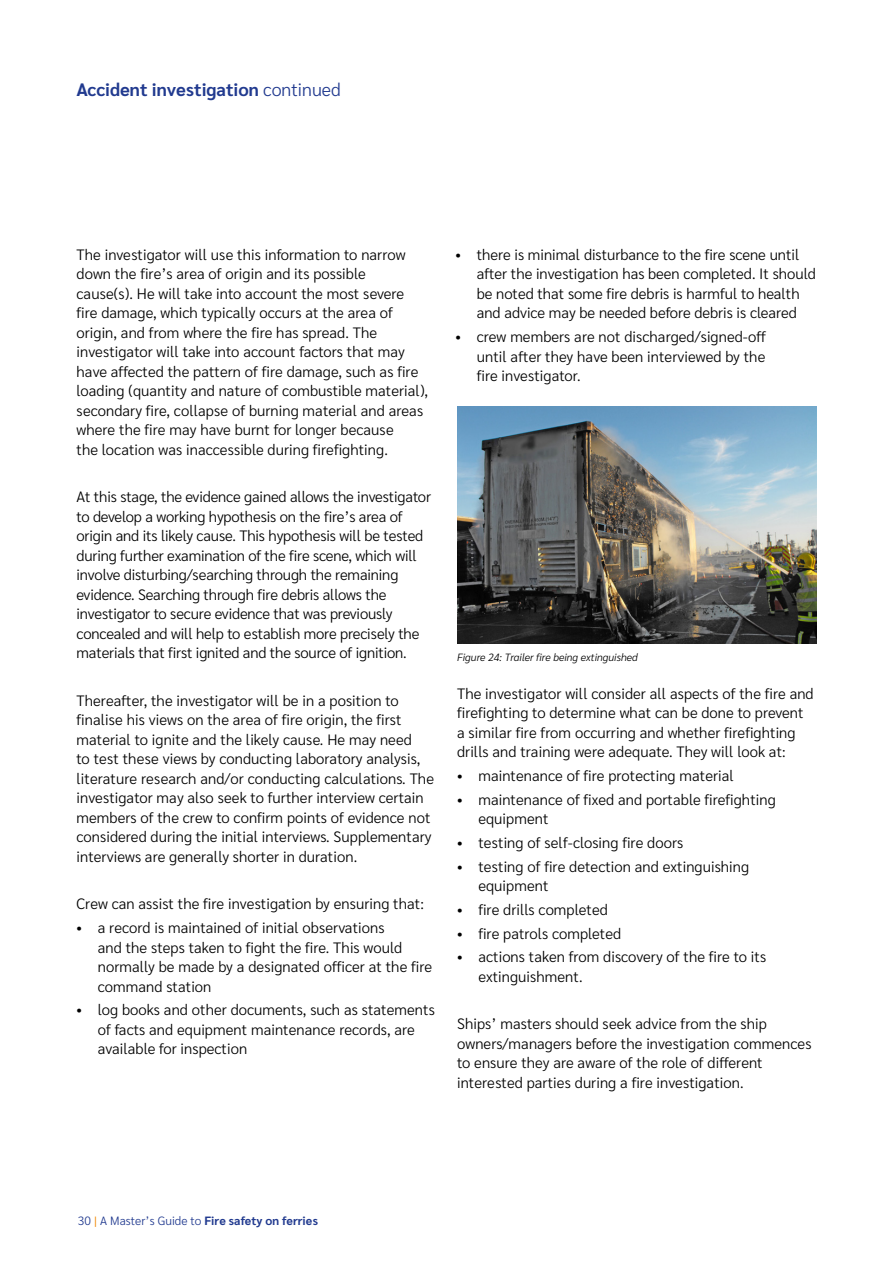
<style>
.page{position:relative;width:893px;height:1263px;background:#fff}
.page>*{position:absolute;margin:0;border:0;box-sizing:border-box;transform-origin:0 0}
.Legal{font:700 18px "Sarabun";color:#213a8f}
.Body_Copy_balanced{font:300 15px/19.5px "Sarabun";letter-spacing:.005em;color:#000}
.Body_copy{font:300 15px/19.5px "Sarabun";letter-spacing:.005em;color:#000}
.t1{font:700 12px "Sarabun";letter-spacing:.005em;color:#213a8f}
.t2{font:italic 300 10.5px "Sarabun";color:#000}
.s1{font-weight:300}
.s2{font-weight:300;color:#f18700}
</style>
<div class="page">
<img style="left:457px;top:406px;width:359px;height:238px">
<p class="Legal" style="left:77px;top:79px;width:266px">Accident investigation <span class="s1">continued</span></p>
<p class="Body_Copy_balanced" style="left:77px;top:245px;width:353px">The investigator will use this information to narrow down the fire’s area of origin and its possible<br>cause(s). He will take into account the most severe fire damage, which typically occurs at the area of origin, and from where the fire has spread. The investigator will take into account factors that may have affected the pattern of fire damage, such as fire loading (quantity and nature of combustible material), secondary fire, collapse of burning material and areas where the fire may have burnt for longer because<br>the location was inaccessible during firefighting.</p>
<p class="Body_Copy_balanced" style="left:77px;top:487px;width:356px">At this stage, the evidence gained allows the investigator to develop a working hypothesis on the fire’s area of origin and its likely cause. This hypothesis will be tested during further examination of the fire scene, which will involve disturbing/searching through the remaining evidence. Searching through fire debris allows the investigator to secure evidence that was previously concealed and will help to establish more precisely the materials that first ignited and the source of ignition.</p>
<p class="Body_Copy_balanced" style="left:77px;top:691px;width:359px">Thereafter, the investigator will be in a position to finalise his views on the area of fire origin, the first material to ignite and the likely cause. He may need<br>to test these views by conducting laboratory analysis, literature research and/or conducting calculations. The investigator may also seek to further interview certain members of the crew to confirm points of evidence not considered during the initial interviews. Supplementary interviews are generally shorter in duration.</p>
<p class="Body_Copy_balanced" style="left:77px;top:894px;width:349px">Crew can assist the fire investigation by ensuring that:</p>
<p class="Body_Copy_balanced" style="left:98px;top:918px;width:336px;text-indent:-21px">• a record is maintained of initial observations<br>and the steps taken to fight the fire. This would normally be made by a designated officer at the fire command station</p>
<p class="Body_Copy_balanced" style="left:98px;top:1000px;width:339px;text-indent:-21px">• log books and other documents, such as statements of facts and equipment maintenance records, are available for inspection</p>
<p class="Body_Copy_balanced" style="left:477px;top:245px;width:340px;text-indent:-21px">• there is minimal disturbance to the fire scene until after the investigation has been completed. It should be noted that some fire debris is harmful to health and advice may be needed before debris is cleared</p>
<p class="Body_Copy_balanced" style="left:477px;top:327px;width:291px;text-align:justify;text-indent:-21px">• crew members are not discharged/signed-off until after they have been interviewed by the fire investigator.</p>
<p class="t2" style="left:457px;top:651px;width:182px">Figure 24: Trailer fire being extinguished</p>
<p class="Body_copy" style="left:457px;top:684px;width:358px">The investigator will consider all aspects of the fire and firefighting to determine what can be done to prevent a similar fire from occurring and whether firefighting drills and training were adequate. They will look at:</p>
<p class="Body_Copy_balanced" style="left:457px;top:766px;width:278px">• maintenance of fire protecting material</p>
<p class="Body_Copy_balanced" style="left:478px;top:790px;width:299px;text-indent:-21px">• maintenance of fixed and portable firefighting equipment</p>
<p class="Body_Copy_balanced" style="left:457px;top:833px;width:228px">• testing of self-closing fire doors</p>
<p class="Body_Copy_balanced" style="left:478px;top:857px;width:272px;text-indent:-21px">• testing of fire detection and extinguishing equipment</p>
<p class="Body_Copy_balanced" style="left:457px;top:900px;width:152px">• fire drills completed</p>
<p class="Body_Copy_balanced" style="left:457px;top:924px;width:166px">• fire patrols completed</p>
<p class="Body_Copy_balanced" style="left:478px;top:947px;width:289px;text-indent:-21px">• actions taken from discovery of the fire to its extinguishment.</p>
<p class="Body_copy" style="left:457px;top:1014px;width:356px">Ships’ masters should seek advice from the ship owners/managers before the investigation commences to ensure they are aware of the role of different interested parties during a fire investigation.</p>
<p class="t1" style="left:78px;top:1213px;width:242px"><span class="s1">30</span> <span class="s2">|</span> <span class="s1">A Master’s Guide to</span> Fire safety on ferries</p>
</div>
